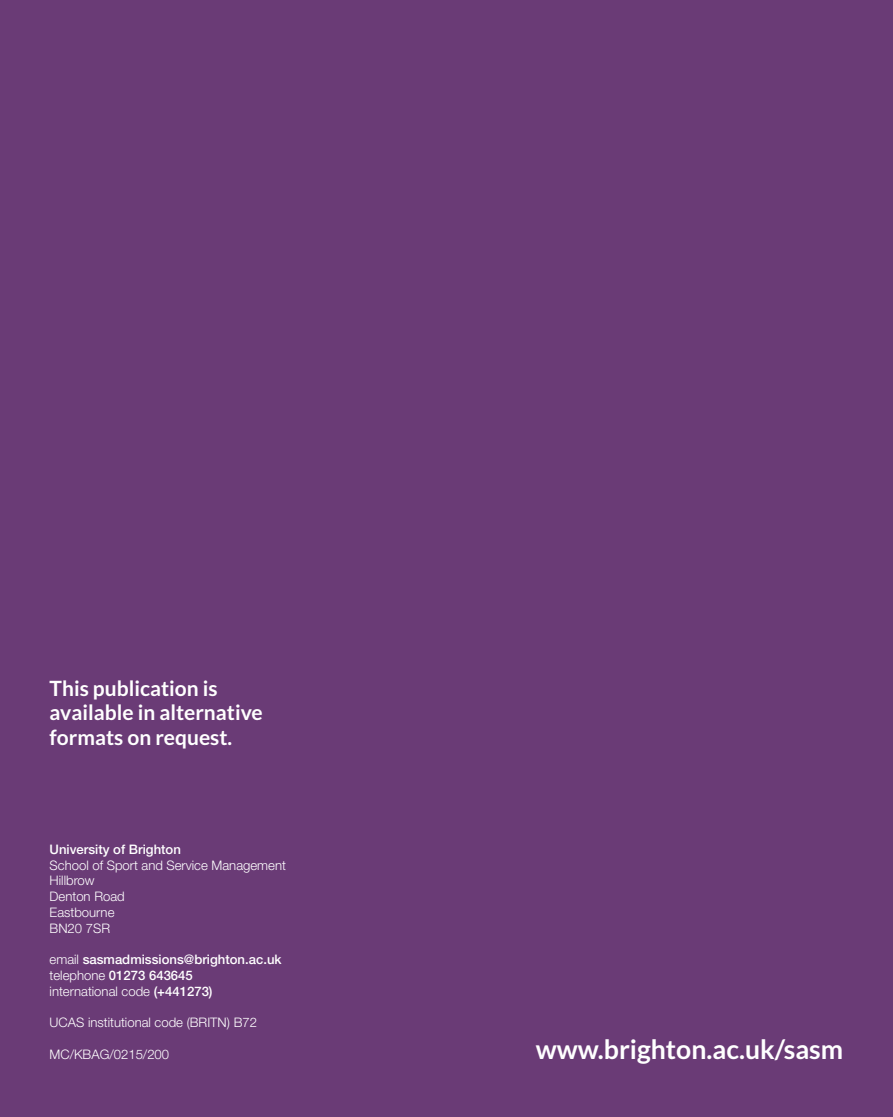
<style>
.page{position:relative;width:893px;height:1117px;background:#fff}
.page>*{position:absolute;margin:0;border:0;box-sizing:border-box;transform-origin:0 0}
.Brochure_Title_Subhe{font:700 26.6px "Lato";color:#fff}
.Body_Text{font:700 21px/24.5px "Lato";color:#fff}
.Body_Text-2{font:300 13.12px "Helvetica Neue LT Std";color:#fff}
.Body_Text-3{font:500 13.12px "Helvetica Neue LT Std";color:#fff}
.s1{font-weight:300}
.s2{font-weight:500}
</style>
<div class="page">
<div style="left:0;top:0;width:893px;height:1116px;background:#6a3b76"></div>
<p class="Body_Text" style="left:50px;top:675px;width:215px">This publication is available in alternative formats on request.</p>
<p class="Body_Text-3" style="left:50px;top:841px;width:133px">University of Brighton</p>
<p class="Body_Text-2" style="left:50px;top:856px;width:238px">School of Sport and Service Management</p>
<p class="Body_Text-2" style="left:50px;top:872px;width:46px">Hillbrow</p>
<p class="Body_Text-2" style="left:50px;top:888px;width:77px">Denton Road</p>
<p class="Body_Text-2" style="left:50px;top:904px;width:66px">Eastbourne</p>
<p class="Body_Text-2" style="left:50px;top:919px;width:62px">BN20 7SR</p>
<p class="Body_Text-3" style="left:50px;top:951px;width:233px"><span class="s1">email</span> sasmadmissions@brighton.ac.uk</p>
<p class="Body_Text-3" style="left:50px;top:967px;width:145px"><span class="s1">telephone</span> 01273 643645</p>
<p class="Body_Text-2" style="left:50px;top:982px;width:165px">international code <span class="s2">(+441273)</span></p>
<p class="Body_Text-2" style="left:50px;top:1014px;width:209px">UCAS institutional code (BRITN) B72</p>
<p class="Body_Text-2" style="left:50px;top:1045px;width:121px">MC/KBAG/0215/200</p>
<p class="Brochure_Title_Subhe" style="left:536px;top:1033px;width:309px">www.brighton.ac.uk/sasm</p>
</div>
